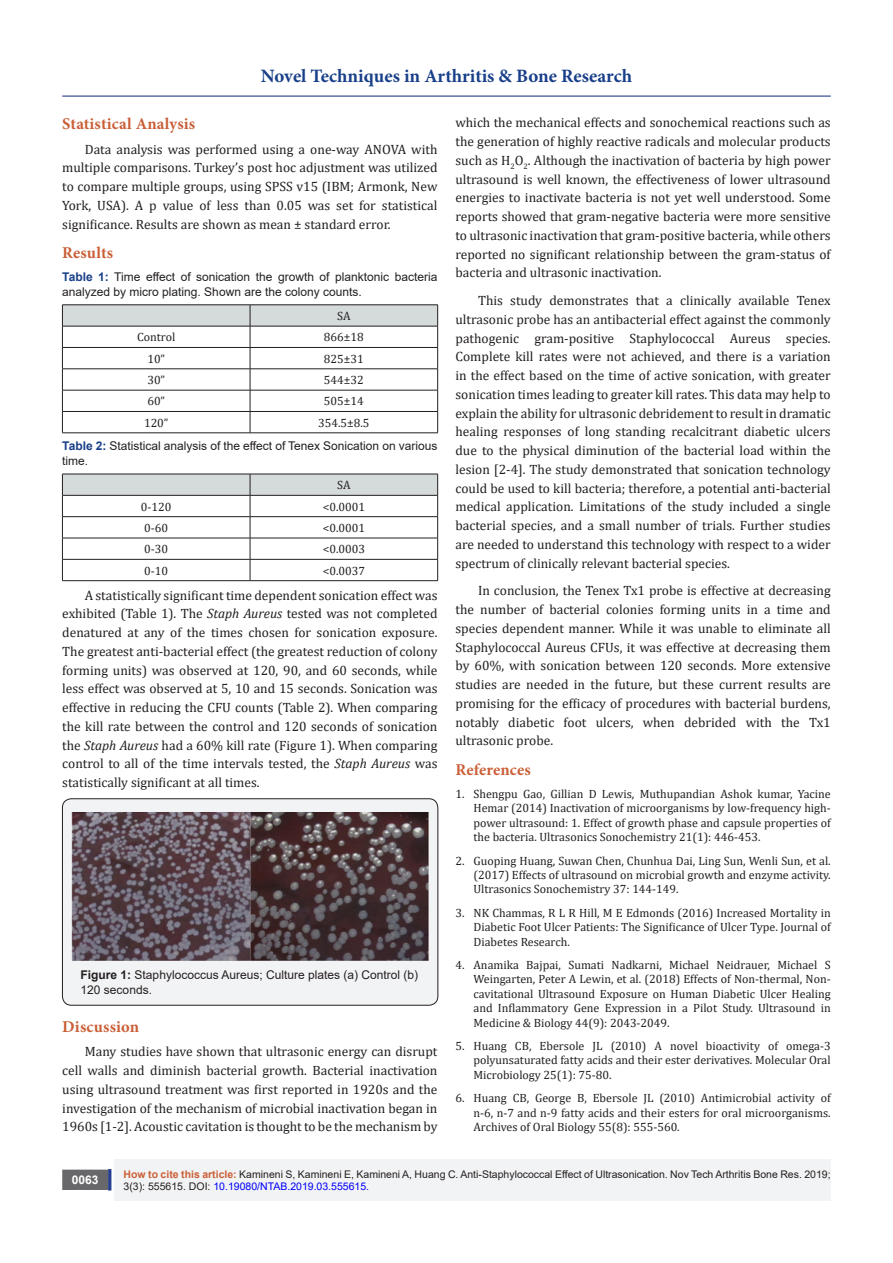
<style>
.page{position:relative;width:893px;height:1263px;background:#fff}
.page>*{position:absolute;margin:0;border:0;box-sizing:border-box;transform-origin:0 0}
.t1{font:700 18.9px "Minion Pro";color:#183f89}
.t2{font:700 16.5px "Minion Pro";letter-spacing:.01em;color:#ca5f37}
.t3{font:13.5px/18.8px "Cambria";color:#231f20;text-align:justify}
.t4{font:12px/14.4px "Cambria";color:#231f20;text-align:justify}
.t5{font:12px/14.4px "Arial";color:#231f20}
.t6{font:700 12px "Arial";color:#fff}
.t7{font:10.5px/12.6px "Arial";color:#231f20}
.s1{font-weight:700;color:#183f89}
.s2{font-style:italic}
.s3{font-weight:700}
.s4{font-weight:700;color:#ca5f37}
.s5{color:#00f}
</style>
<div class="page">
<div style="left:115px;top:1160px;width:716px;height:41px;background:#f2f3f4"></div>
<div style="left:63px;top:1170px;width:44px;height:19px;background:#68676a"></div>
<div style="left:62px;top:1169px;width:46px;height:21px;border:2px solid #68676a"></div>
<div style="left:108px;top:1169px;width:3px;height:21px;background:#253f8e;border:2px solid #253f8e"></div>
<hr style="left:62px;top:96px;width:769px;height:1px;background:#253f8e">
<svg style="left:62px;top:305px;width:376px;height:128px"></svg>
<hr style="left:62px;top:433px;width:188px;height:1px;background:#231f20">
<hr style="left:250px;top:433px;width:188px;height:1px;background:#231f20">
<svg style="left:62px;top:474px;width:376px;height:106px"></svg>
<hr style="left:62px;top:580px;width:188px;height:1px;background:#231f20">
<hr style="left:250px;top:580px;width:188px;height:1px;background:#231f20">
<div style="left:62px;top:799px;width:376px;height:206px;background:#f2f3f4;border-radius:9px"></div>
<div style="left:62px;top:798px;width:376px;height:207px;border:1px solid #231f20;border-radius:9px"></div>
<img style="left:72px;top:813px;width:356px;height:147px">
<h1 class="t1" style="left:261px;top:63px;width:373px">Novel Techniques in Arthritis &amp; Bone Research</h1>
<p class="t2" style="left:62px;top:112px;width:134px">Statistical Analysis</p>
<p class="t3" style="left:62px;top:139px;width:377px;text-indent:22px">Data analysis was performed using a one-way ANOVA with multiple comparisons. Turkey’s post hoc adjustment was utilized to compare multiple groups, using SPSS v15 (IBM; Armonk, New York, USA). A p value of less than 0.05 was set for statistical significance. Results are shown as mean ± standard error.</p>
<p class="t2" style="left:62px;top:241px;width:52px">Results</p>
<p class="t5" style="left:62px;top:270px;width:377px"><span class="s1">Table 1:</span> Time effect of sonication the growth of planktonic bacteria analyzed by micro plating. Shown are the colony counts.</p>
<p class="t4" style="left:337px;top:309px;width:15px">SA</p>
<p class="t4" style="left:137px;top:330px;width:40px">Control</p>
<p class="t4" style="left:324px;top:330px;width:41px">866±18</p>
<p class="t4" style="left:147px;top:351px;width:19px">10”</p>
<p class="t4" style="left:324px;top:351px;width:41px">825±31</p>
<p class="t4" style="left:147px;top:373px;width:19px">30”</p>
<p class="t4" style="left:324px;top:373px;width:41px">544±32</p>
<p class="t4" style="left:147px;top:394px;width:19px">60”</p>
<p class="t4" style="left:324px;top:394px;width:41px">505±14</p>
<p class="t4" style="left:144px;top:415px;width:26px">120”</p>
<p class="t4" style="left:318px;top:415px;width:53px">354.5±8.5</p>
<p class="t5" style="left:62px;top:439px;width:377px"><span class="s1">Table 2:</span> Statistical analysis of the effect of Tenex Sonication on various time.</p>
<p class="t4" style="left:337px;top:478px;width:15px">SA</p>
<p class="t4" style="left:141px;top:499px;width:32px">0-120</p>
<p class="t4" style="left:323px;top:499px;width:44px">&lt;0.0001</p>
<p class="t4" style="left:144px;top:521px;width:25px">0-60</p>
<p class="t4" style="left:323px;top:521px;width:44px">&lt;0.0001</p>
<p class="t4" style="left:144px;top:542px;width:25px">0-30</p>
<p class="t4" style="left:323px;top:542px;width:44px">&lt;0.0003</p>
<p class="t4" style="left:144px;top:563px;width:25px">0-10</p>
<p class="t4" style="left:323px;top:563px;width:44px">&lt;0.0037</p>
<p class="t3" style="left:62px;top:586px;width:377px;text-indent:22px">A statistically significant time dependent sonication effect was exhibited (Table 1). The <span class="s2">Staph Aureus</span> tested was not completed denatured at any of the times chosen for sonication exposure.<br>The greatest anti-bacterial effect (the greatest reduction of colony forming units) was observed at 120, 90, and 60 seconds, while less effect was observed at 5, 10 and 15 seconds. Sonication was effective in reducing the CFU counts (Table 2). When comparing the kill rate between the control and 120 seconds of sonication the <span class="s2">Staph Aureus</span> had a 60% kill rate (Figure 1). When comparing control to all of the time intervals tested, the <span class="s2">Staph Aureus</span> was statistically significant at all times.</p>
<p class="t5" style="left:81px;top:968px;width:339px"><span class="s3">Figure 1:</span> Staphylococcus Aureus; Culture plates (a) Control (b)<br>120 seconds.</p>
<p class="t2" style="left:62px;top:1015px;width:78px">Discussion</p>
<p class="t3" style="left:62px;top:1042px;width:377px;text-indent:22px">Many studies have shown that ultrasonic energy can disrupt cell walls and diminish bacterial growth. Bacterial inactivation using ultrasound treatment was first reported in 1920s and the investigation of the mechanism of microbial inactivation began in 1960s [1-2]. Acoustic cavitation is thought to be the mechanism by</p>
<p class="t3" style="left:455px;top:113px;width:377px">which the mechanical effects and sonochemical reactions such as the generation of highly reactive radicals and molecular products such as H<sub>2</sub>O<sub>2</sub>. Although the inactivation of bacteria by high power ultrasound is well known, the effectiveness of lower ultrasound energies to inactivate bacteria is not yet well understood. Some reports showed that gram-negative bacteria were more sensitive to ultrasonic inactivation that gram-positive bacteria, while others reported no significant relationship between the gram-status of bacteria and ultrasonic inactivation.</p>
<p class="t3" style="left:455px;top:291px;width:377px;text-indent:22px">This study demonstrates that a clinically available Tenex ultrasonic probe has an antibacterial effect against the commonly pathogenic gram-positive Staphylococcal Aureus species.<br>Complete kill rates were not achieved, and there is a variation in the effect based on the time of active sonication, with greater sonication times leading to greater kill rates. This data may help to explain the ability for ultrasonic debridement to result in dramatic healing responses of long standing recalcitrant diabetic ulcers due to the physical diminution of the bacterial load within the lesion [2-4]. The study demonstrated that sonication technology could be used to kill bacteria; therefore, a potential anti-bacterial medical application. Limitations of the study included a single bacterial species, and a small number of trials. Further studies are needed to understand this technology with respect to a wider spectrum of clinically relevant bacterial species.</p>
<p class="t3" style="left:455px;top:581px;width:377px;text-indent:22px">In conclusion, the Tenex Tx1 probe is effective at decreasing the number of bacterial colonies forming units in a time and species dependent manner. While it was unable to eliminate all Staphylococcal Aureus CFUs, it was effective at decreasing them by 60%, with sonication between 120 seconds. More extensive studies are needed in the future, but these current results are promising for the efficacy of procedures with bacterial burdens, notably diabetic foot ulcers, when debrided with the Tx1 ultrasonic probe.</p>
<p class="t2" style="left:455px;top:758px;width:77px">References</p>
<p class="t4" style="left:473px;top:787px;width:359px;text-indent:-18px">1. Shengpu Gao, Gillian D Lewis, Muthupandian Ashok kumar, Yacine Hemar (2014) Inactivation of microorganisms by low-frequency high&shy;power ultrasound: 1. Effect of growth phase and capsule properties of the bacteria. Ultrasonics Sonochemistry 21(1): 446-453.</p>
<p class="t4" style="left:473px;top:853px;width:359px;text-indent:-18px">2. Guoping Huang, Suwan Chen, Chunhua Dai, Ling Sun, Wenli Sun, et al. (2017) Effects of ultrasound on microbial growth and enzyme activity.<br>Ultrasonics Sonochemistry 37: 144-149.</p>
<p class="t4" style="left:473px;top:905px;width:359px;text-indent:-18px">3. NK Chammas, R L R Hill, M E Edmonds (2016) Increased Mortality in Diabetic Foot Ulcer Patients: The Significance of Ulcer Type. Journal of Diabetes Research.</p>
<p class="t4" style="left:473px;top:958px;width:359px;text-indent:-18px">4. Anamika Bajpai, Sumati Nadkarni, Michael Neidrauer, Michael S Weingarten, Peter A Lewin, et al. (2018) Effects of Non-thermal, Non&shy;cavitational Ultrasound Exposure on Human Diabetic Ulcer Healing and Inflammatory Gene Expression in a Pilot Study. Ultrasound in Medicine &amp; Biology 44(9): 2043-2049.</p>
<p class="t4" style="left:473px;top:1039px;width:359px;text-indent:-18px">5. Huang CB, Ebersole JL (2010) A novel bioactivity of omega-3 polyunsaturated fatty acids and their ester derivatives. Molecular Oral Microbiology 25(1): 75-80.</p>
<p class="t4" style="left:473px;top:1091px;width:359px;text-indent:-18px">6. Huang CB, George B, Ebersole JL (2010) Antimicrobial activity of n-6, n-7 and n-9 fatty acids and their esters for oral microorganisms.<br>Archives of Oral Biology 55(8): 555-560.</p>
<p class="t6" style="left:72px;top:1171px;width:28px">0063</p>
<p class="t7" style="left:124px;top:1168px;width:709px"><span class="s4">How to cite this article:</span> Kamineni S, Kamineni E, Kamineni A, Huang C. Anti-Staphylococcal Effect of Ultrasonication. Nov Tech Arthritis Bone Res. 2019;<br>3(3): 555615. DOI: <span class="s5">10.19080/NTAB.2019.03.555615.</span></p>
</div>
